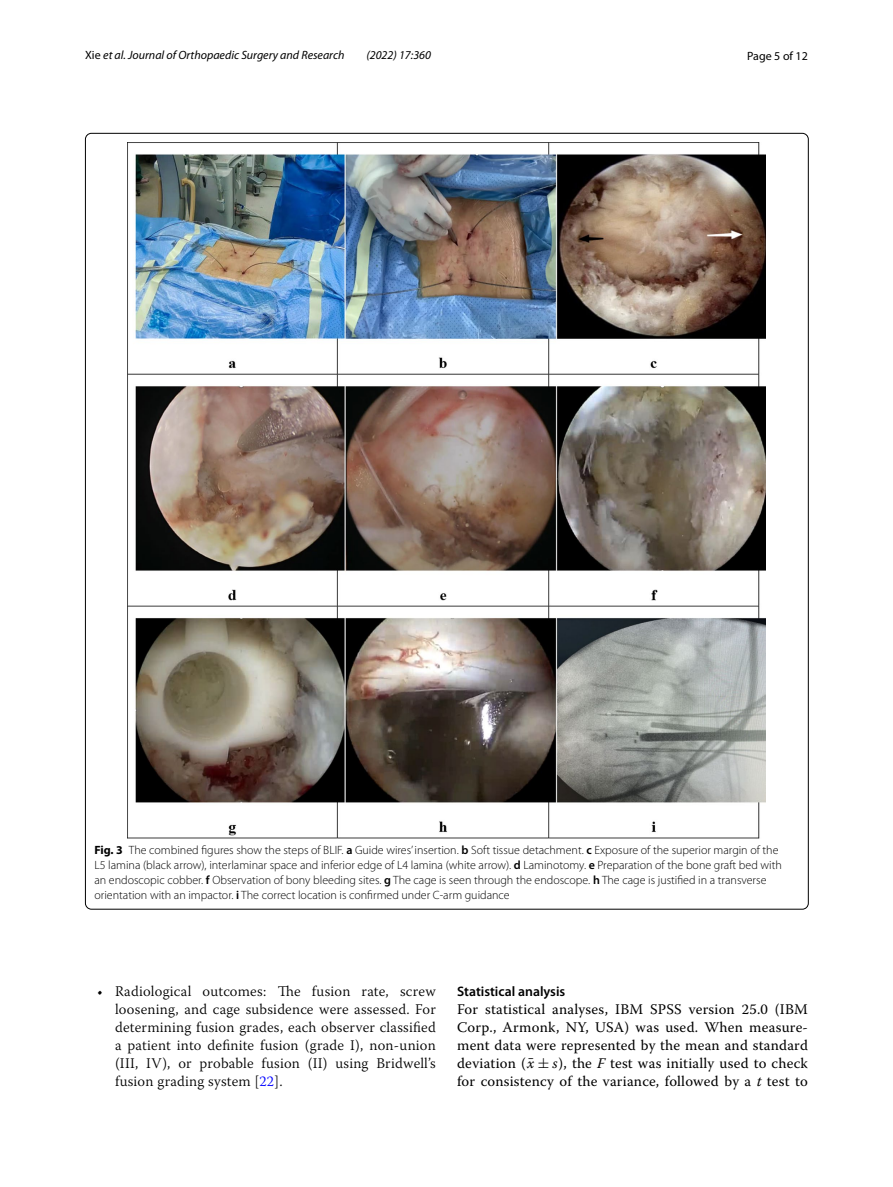
<style>
.page{position:relative;width:893px;height:1187px;background:#fff}
.page>*{position:absolute;margin:0;border:0;box-sizing:border-box;transform-origin:0 0}
.t1{font:300 14.7px/18px "Warnock Pro";letter-spacing:.015em;color:#000;text-align:justify}
.t2{font:14.7px/18px "Warnock Pro";letter-spacing:.015em;color:#000;text-align:justify}
.t3{font:600 13.8px "Myriad Pro";color:#000}
.t4{font:300 12px/15px "Myriad Pro";color:#000}
.t5{font:italic 12px "Myriad Pro";color:#000}
.t6{font:12px "Myriad Pro";color:#000}
.s1{font-style:normal}
.s2{font-weight:700}
.s3{font-weight:600}
.s4{color:#00f}
.s5{font-family:"Warnock Pro It 2"}
.s6{font-family:"MTSYN"}
.s7{font-style:italic}
</style>
<div class="page">
<img style="left:128px;top:142px;width:638px;height:696px">
<p class="t5" style="left:85px;top:48px;width:261px"><span class="s1">Xie</span> et al. Journal of Orthopaedic Surgery and Research</p>
<p class="t5" style="left:366px;top:48px;width:66px">(2022) 17:360</p>
<p class="t6" style="left:747px;top:48px;width:62px">Page 5 of 12</p>
<p class="t4" style="left:94px;top:842px;width:689px"><span class="s2">Fig. 3</span> The combined figures show the steps of BLIF. <span class="s3">a</span> Guide wires’ insertion. <span class="s3">b</span> Soft tissue detachment. <span class="s3">c</span> Exposure of the superior margin of the L5 lamina (black arrow), interlaminar space and inferior edge of L4 lamina (white arrow). <span class="s3">d</span> Laminotomy. <span class="s3">e</span> Preparation of the bone graft bed with an endoscopic cobber. <span class="s3">f</span> Observation of bony bleeding sites. <span class="s3">g</span> The cage is seen through the endoscope. <span class="s3">h</span> The cage is justified in a transverse orientation with an impactor. <span class="s3">i</span> The correct location is confirmed under C-arm guidance</p>
<p class="t1" style="left:115px;top:982px;width:322px;text-indent:-18px">• Radiological outcomes: The fusion rate, screw loosening, and cage subsidence were assessed. For determining fusion grades, each observer classified a patient into definite fusion (grade I), non-union (III, IV), or probable fusion (II) using Bridwell’s fusion grading system [<span class="s4">22</span>].</p>
<p class="t3" style="left:457px;top:982px;width:110px">Statistical analysis</p>
<p class="t2" style="left:457px;top:999px;width:352px">For statistical analyses, IBM SPSS version 25.0 (IBM Corp., Armonk, NY, USA) was used. When measure&shy;ment data were represented by the mean and standard deviation (<span class="s5">x</span><span class="s6">¯ ±</span> <span class="s5">s</span>), the <span class="s7">F</span> test was initially used to check for consistency of the variance, followed by a <span class="s7">t</span> test to</p>
</div>
